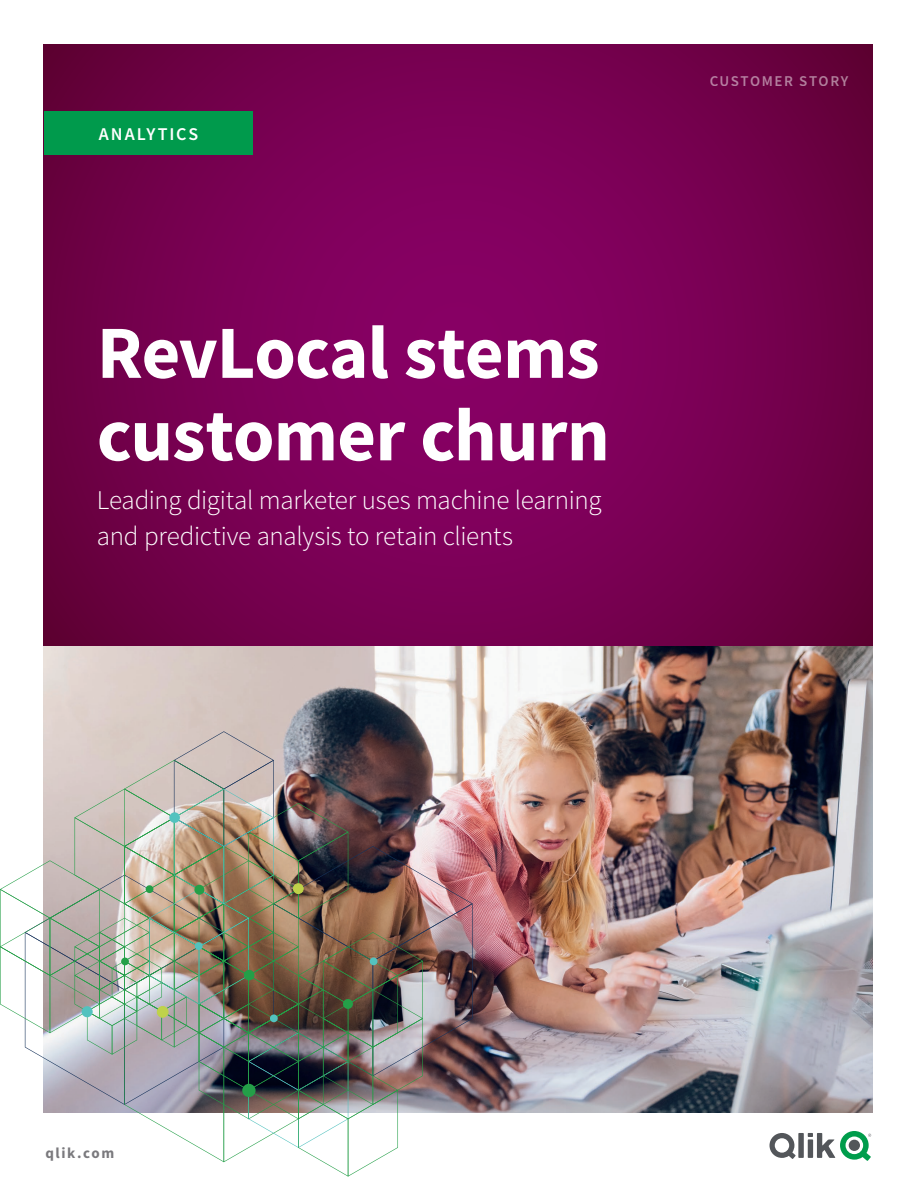
<style>
.page{position:relative;width:918px;height:1188px;background:#fff}
.page>*{position:absolute;margin:0;border:0;box-sizing:border-box;transform-origin:0 0}
.Cover_Main_Heading{font:700 75px/82.5px "Source Sans Pro";letter-spacing:-.01em;color:#fff}
.Cover_Sub_heading{font:300 27px/36px "Source Sans Pro";letter-spacing:-.015em;color:#fff}
.t1{font:600 18px "Source Sans Pro";letter-spacing:.11em;color:#fff}
.t2{font:600 15px "Source Sans Pro";letter-spacing:.105em;color:#fff}
.DATE{font:700 15px "Source Sans Pro";letter-spacing:.105em;color:#7a797d}
</style>
<div class="page">
<svg style="left:44px;top:44px;width:829px;height:603px;background:#770051"></svg>
<div style="left:44px;top:112px;width:209px;height:43px;background:#009a4c"></div>
<img style="left:43px;top:647px;width:830px;height:466px">
<svg style="left:769px;top:1131px;width:102px;height:30px"></svg>
<img style="left:0;top:731px;width:473px;height:446px">
<div style="left:121px;top:958px;width:8px;height:7px;background:#249f48;border-radius:50%"></div>
<div style="left:146px;top:885px;width:7px;height:8px;background:#249f48;border-radius:50%"></div>
<div style="left:270px;top:1014px;width:8px;height:8px;background:#53c2bf;border-radius:50%"></div>
<div style="left:370px;top:957px;width:7px;height:8px;background:#53c2bf;border-radius:50%"></div>
<div style="left:195px;top:942px;width:8px;height:8px;background:#53c2bf;border-radius:50%"></div>
<div style="left:157px;top:1007px;width:11px;height:10px;background:#bfd24a;border-radius:50%"></div>
<div style="left:157px;top:1006px;width:11px;height:12px;border:1px solid #bfd24a;border-radius:50%"></div>
<div style="left:194px;top:885px;width:10px;height:10px;background:#249f48;border-radius:50%"></div>
<div style="left:293px;top:884px;width:10px;height:10px;background:#bfd24a;border-radius:50%"></div>
<div style="left:293px;top:883px;width:11px;height:11px;border:1px solid #bfd24a;border-radius:50%"></div>
<div style="left:343px;top:999px;width:10px;height:10px;background:#249f48;border-radius:50%"></div>
<div style="left:82px;top:1006px;width:11px;height:11px;background:#53c2bf;border-radius:50%"></div>
<div style="left:244px;top:970px;width:10px;height:10px;background:#249f48;border-radius:50%"></div>
<div style="left:169px;top:812px;width:11px;height:11px;background:#53c2bf;border-radius:50%"></div>
<div style="left:242px;top:1084px;width:14px;height:13px;background:#249f48;border-radius:50%"></div>
<p class="t1" style="left:99px;top:122px;width:101px">ANALYTICS</p>
<p class="Cover_Main_Heading" style="left:97px;top:311px;width:514px">RevLocal stems customer churn</p>
<p class="Cover_Sub_heading" style="left:97px;top:482px;width:506px">Leading digital marketer uses machine learning and predictive analysis to retain clients</p>
<p class="t2" style="left:709px;top:71px;width:140px">CUSTOMER STORY</p>
<p class="DATE" style="left:45px;top:1143px;width:70px">qlik.com</p>
</div>
